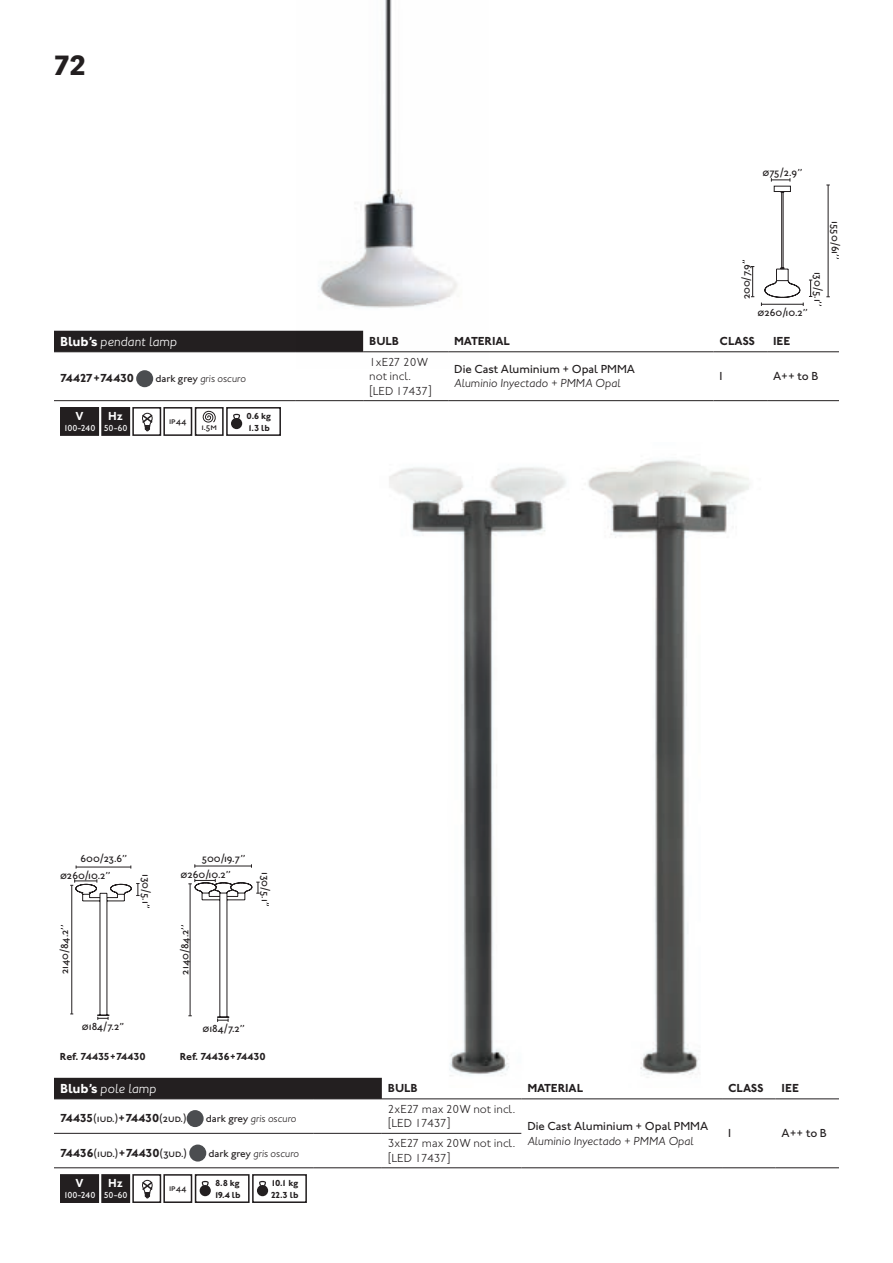
<style>
.page{position:relative;width:893px;height:1263px;background:#fff}
.page>*{position:absolute;margin:0;border:0;box-sizing:border-box;transform-origin:0 0}
.t1{font:900 27px "Vectora LT";color:#231f20}
._02_-_frances_texto{font:italic 300 13.5px "Johnston ITC Std";color:#fff}
._02_-_frances_texto-2{font:300 12px/14.4px "Johnston ITC Std";color:#231f20}
._02_-_frances_texto-3{font:500 12px "Johnston ITC Std";color:#231f20}
._02_-_frances_texto-4{font:italic 300 12px "Johnston ITC Std";color:#231f20}
._02_-_frances_texto-5{font:700 12px "Johnston ITC Std";letter-spacing:-.015em;color:#231f20}
._02_-_frances_texto-6{font:300 12px "Johnston ITC Std";letter-spacing:-.025em;color:#231f20}
.t2{font:700 12px "Johnston ITC Std";color:#fff}
._09_texto_cotas{font:500 10.5px "Johnston ITC Std";color:#231f20}
.t3{font:italic 300 10.5px "Johnston ITC Std";color:#231f20}
._15_precio_producto{font:500 10.5px "Johnston ITC Std";color:#231f20}
._02_-_frances_texto-7{font:500 10.5px "Johnston ITC Std";color:#231f20}
.codigo_pequeños{font:700 10.5px "Johnston ITC Std";letter-spacing:-.02em;color:#231f20}
.t4{font:700 9px/12px "Johnston ITC Std";letter-spacing:-.02em;color:#231f20}
.t5{font:500 9px "Johnston ITC Std";color:#fff}
.t6{font:500 9px "Johnston ITC Std";color:#231f20}
.s1{font-weight:700;font-style:normal}
.s2{font-weight:500;font-style:normal}
.s3{font-weight:700;font-size:12px}
</style>
<div class="page">
<img style="left:588px;top:460px;width:161px;height:618px">
<img style="left:379px;top:467px;width:187px;height:611px">
<div style="left:54px;top:331px;width:242px;height:20px;background:#231f20"></div>
<hr style="left:54px;top:351px;width:241px;height:1px;background:#231f20">
<hr style="left:295px;top:351px;width:68px;height:1px;background:#231f20">
<hr style="left:448px;top:351px;width:265px;height:1px;background:#231f20">
<hr style="left:713px;top:351px;width:54px;height:1px;background:#231f20">
<hr style="left:767px;top:351px;width:72px;height:1px;background:#231f20">
<hr style="left:54px;top:400px;width:241px;height:1px;background:#231f20">
<hr style="left:295px;top:400px;width:68px;height:1px;background:#231f20">
<hr style="left:363px;top:400px;width:85px;height:1px;background:#231f20">
<hr style="left:448px;top:400px;width:265px;height:1px;background:#231f20">
<hr style="left:713px;top:400px;width:54px;height:1px;background:#231f20">
<hr style="left:767px;top:400px;width:72px;height:1px;background:#231f20">
<div style="left:136px;top:370px;width:17px;height:17px;background:#4b4d50;border-radius:50%"></div>
<div style="left:61px;top:408px;width:37px;height:27px;background:#231f20"></div>
<div style="left:60px;top:407px;width:39px;height:29px;border:2px solid #231f20"></div>
<div style="left:102px;top:408px;width:27px;height:27px;background:#231f20"></div>
<div style="left:101px;top:407px;width:29px;height:29px;border:2px solid #231f20"></div>
<div style="left:132px;top:407px;width:29px;height:29px;border:2px solid #231f20"></div>
<svg style="left:142px;top:413px;width:11px;height:18px"></svg>
<div style="left:163px;top:407px;width:29px;height:29px;border:2px solid #231f20"></div>
<svg style="left:202px;top:410px;width:14px;height:13px"></svg>
<div style="left:195px;top:407px;width:29px;height:29px;border:2px solid #231f20"></div>
<div style="left:231px;top:418px;width:11px;height:11px;background:#231f20;border-radius:50%"></div>
<svg style="left:233px;top:414px;width:7px;height:5px"></svg>
<div style="left:226px;top:407px;width:55px;height:29px;border:2px solid #231f20"></div>
<div style="left:61px;top:1175px;width:37px;height:27px;background:#231f20"></div>
<div style="left:60px;top:1174px;width:39px;height:29px;border:2px solid #231f20"></div>
<div style="left:102px;top:1175px;width:27px;height:27px;background:#231f20"></div>
<div style="left:101px;top:1174px;width:29px;height:29px;border:2px solid #231f20"></div>
<div style="left:132px;top:1174px;width:29px;height:29px;border:2px solid #231f20"></div>
<svg style="left:142px;top:1180px;width:11px;height:18px"></svg>
<div style="left:163px;top:1174px;width:29px;height:29px;border:2px solid #231f20"></div>
<div style="left:200px;top:1185px;width:11px;height:11px;background:#231f20;border-radius:50%"></div>
<svg style="left:201px;top:1181px;width:8px;height:5px"></svg>
<div style="left:195px;top:1174px;width:55px;height:29px;border:2px solid #231f20"></div>
<div style="left:257px;top:1185px;width:11px;height:11px;background:#231f20;border-radius:50%"></div>
<svg style="left:259px;top:1181px;width:7px;height:5px"></svg>
<div style="left:252px;top:1174px;width:55px;height:29px;border:2px solid #231f20"></div>
<img style="left:296px;top:0;width:193px;height:353px">
<hr style="left:828px;top:185px;width:1px;height:112px;background:#231f20">
<svg style="left:761px;top:178px;width:51px;height:128px"></svg>
<hr style="left:752px;top:267px;width:1px;height:30px;background:#231f20">
<hr style="left:76px;top:867px;width:55px;height:1px;background:#231f20">
<svg style="left:70px;top:879px;width:70px;height:141px"></svg>
<hr style="left:195px;top:866px;width:56px;height:1px;background:#231f20">
<svg style="left:188px;top:879px;width:72px;height:143px"></svg>
<div style="left:54px;top:1078px;width:328px;height:20px;background:#231f20"></div>
<hr style="left:54px;top:1098px;width:260px;height:1px;background:#231f20">
<hr style="left:314px;top:1098px;width:68px;height:1px;background:#231f20">
<hr style="left:382px;top:1098px;width:139px;height:1px;background:#231f20">
<hr style="left:521px;top:1098px;width:201px;height:1px;background:#231f20">
<hr style="left:722px;top:1098px;width:54px;height:1px;background:#231f20">
<hr style="left:776px;top:1098px;width:63px;height:1px;background:#231f20">
<hr style="left:54px;top:1133px;width:260px;height:1px;background:#231f20">
<hr style="left:314px;top:1133px;width:68px;height:1px;background:#231f20">
<hr style="left:382px;top:1133px;width:139px;height:1px;background:#231f20">
<hr style="left:54px;top:1167px;width:260px;height:1px;background:#231f20">
<hr style="left:314px;top:1167px;width:68px;height:1px;background:#231f20">
<hr style="left:382px;top:1167px;width:139px;height:1px;background:#231f20">
<hr style="left:521px;top:1167px;width:201px;height:1px;background:#231f20">
<hr style="left:722px;top:1167px;width:54px;height:1px;background:#231f20">
<hr style="left:776px;top:1167px;width:63px;height:1px;background:#231f20">
<div style="left:187px;top:1110px;width:17px;height:17px;background:#4b4d50;border-radius:50%"></div>
<div style="left:189px;top:1144px;width:17px;height:17px;background:#4b4d50;border-radius:50%"></div>
<h1 class="t1" style="left:54px;top:48px;width:33px">72</h1>
<p class="_09_texto_cotas" style="left:762px;top:166px;width:41px">ø75/2.9’’</p>
<p class="_09_texto_cotas" style="left:842px;top:221px;width:39px;rotate:90deg">1550/61’’</p>
<p class="_09_texto_cotas" style="left:740px;top:299px;width:42px;rotate:-90deg">200/7.9’’</p>
<p class="_09_texto_cotas" style="left:824px;top:272px;width:36px;rotate:90deg">130/5.1’’</p>
<p class="_15_precio_producto" style="left:757px;top:306px;width:52px">ø260/10.2’’</p>
<p class="_02_-_frances_texto" style="left:60px;top:333px;width:119px"><span class="s1">Blub’s</span> pendant lamp</p>
<p class="_02_-_frances_texto-5" style="left:369px;top:333px;width:32px">BULB</p>
<p class="_02_-_frances_texto-5" style="left:454px;top:333px;width:57px">MATERIAL</p>
<p class="_02_-_frances_texto-5" style="left:719px;top:333px;width:37px">CLASS</p>
<p class="_02_-_frances_texto-5" style="left:773px;top:333px;width:19px">IEE</p>
<p class="_02_-_frances_texto-5" style="left:60px;top:371px;width:76px">74427+74430</p>
<p class="t3" style="left:155px;top:372px;width:92px"><span class="s2">dark grey</span> gris oscuro</p>
<p class="_02_-_frances_texto-2" style="left:369px;top:355px;width:60px">1xE27 20W not incl.</p>
<p class="_02_-_frances_texto-6" style="left:369px;top:384px;width:64px">[LED 17437]</p>
<p class="_02_-_frances_texto-3" style="left:454px;top:362px;width:182px">Die Cast Aluminium + Opal PMMA</p>
<p class="_02_-_frances_texto-4" style="left:454px;top:376px;width:168px">Aluminio Inyectado + PMMA Opal</p>
<p class="_02_-_frances_texto-3" style="left:719px;top:369px;width:4px">I</p>
<p class="_02_-_frances_texto-3" style="left:773px;top:369px;width:47px">A++ to B</p>
<p class="t2" style="left:75px;top:409px;width:10px">V</p>
<p class="t5" style="left:64px;top:423px;width:33px">100-240</p>
<p class="t2" style="left:108px;top:409px;width:16px">Hz</p>
<p class="t5" style="left:104px;top:423px;width:26px">50-60</p>
<p class="t6" style="left:169px;top:415px;width:19px">ip44</p>
<p class="t6" style="left:201px;top:422px;width:17px">1.5m</p>
<p class="t4" style="left:247px;top:409px;width:26px">0.6 kg<br>1.3 lb</p>
<p class="_15_precio_producto" style="left:80px;top:852px;width:48px">600/23.6’’</p>
<p class="_15_precio_producto" style="left:202px;top:852px;width:45px">500/19.7’’</p>
<p class="_15_precio_producto" style="left:60px;top:869px;width:52px">ø260/10.2’’</p>
<p class="_09_texto_cotas" style="left:152px;top:874px;width:36px;rotate:90deg">130/5.1’’</p>
<p class="_15_precio_producto" style="left:180px;top:868px;width:52px">ø260/10.2’’</p>
<p class="_09_texto_cotas" style="left:271px;top:872px;width:36px;rotate:90deg">130/5.1’’</p>
<p class="_09_texto_cotas" style="left:58px;top:974px;width:51px;rotate:-90deg">2140/84.2’’</p>
<p class="_09_texto_cotas" style="left:179px;top:974px;width:51px;rotate:-90deg">2140/84.2’’</p>
<p class="_09_texto_cotas" style="left:82px;top:1020px;width:44px">ø184/7.2’’</p>
<p class="_09_texto_cotas" style="left:202px;top:1022px;width:44px">ø184/7.2’’</p>
<p class="codigo_pequeños" style="left:60px;top:1050px;width:87px">Ref. 74435+74430</p>
<p class="codigo_pequeños" style="left:180px;top:1050px;width:87px">Ref. 74436+74430</p>
<p class="_02_-_frances_texto" style="left:60px;top:1080px;width:98px"><span class="s1">Blub’s</span> pole lamp</p>
<p class="_02_-_frances_texto-5" style="left:388px;top:1080px;width:32px">BULB</p>
<p class="_02_-_frances_texto-5" style="left:527px;top:1080px;width:57px">MATERIAL</p>
<p class="_02_-_frances_texto-5" style="left:728px;top:1080px;width:37px">CLASS</p>
<p class="_02_-_frances_texto-5" style="left:782px;top:1080px;width:19px">IEE</p>
<p class="_02_-_frances_texto-7" style="left:60px;top:1112px;width:128px"><span class="s3">74435</span>(1ud.)<span class="s3">+74430</span>(2ud.)</p>
<p class="t3" style="left:206px;top:1112px;width:92px"><span class="s2">dark grey</span> gris oscuro</p>
<p class="_02_-_frances_texto-2" style="left:388px;top:1102px;width:129px">2xE27 max 20W not incl. [LED 17437]</p>
<p class="_02_-_frances_texto-3" style="left:527px;top:1119px;width:182px">Die Cast Aluminium + Opal PMMA</p>
<p class="_02_-_frances_texto-4" style="left:527px;top:1133px;width:168px">Aluminio Inyectado + PMMA Opal</p>
<p class="_02_-_frances_texto-3" style="left:728px;top:1126px;width:4px">I</p>
<p class="_02_-_frances_texto-3" style="left:782px;top:1126px;width:47px">A++ to B</p>
<p class="_02_-_frances_texto-7" style="left:60px;top:1147px;width:129px"><span class="s3">74436</span>(1ud.)<span class="s3">+74430</span>(3ud.)</p>
<p class="t3" style="left:208px;top:1147px;width:92px"><span class="s2">dark grey</span> gris oscuro</p>
<p class="_02_-_frances_texto-2" style="left:388px;top:1136px;width:129px">3xE27 max 20W not incl. [LED 17437]</p>
<p class="t2" style="left:75px;top:1176px;width:10px">V</p>
<p class="t5" style="left:64px;top:1190px;width:33px">100-240</p>
<p class="t2" style="left:108px;top:1176px;width:16px">Hz</p>
<p class="t5" style="left:104px;top:1190px;width:26px">50-60</p>
<p class="t6" style="left:169px;top:1182px;width:19px">ip44</p>
<p class="t4" style="left:214px;top:1176px;width:28px">8.8 kg<br>19.4 lb</p>
<p class="t4" style="left:271px;top:1176px;width:29px">10.1 kg<br>22.3 lb</p>
</div>
